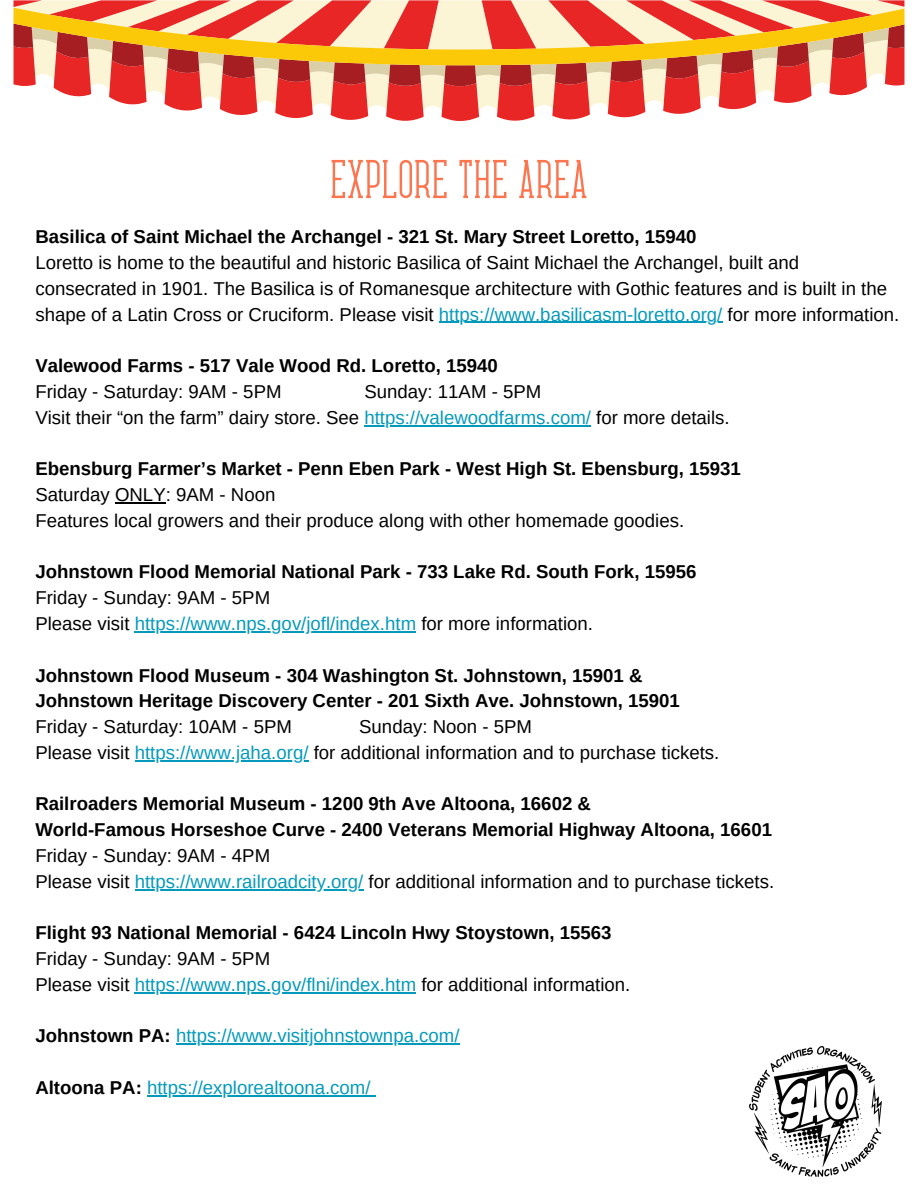
<style>
.page{position:relative;width:918px;height:1188px;background:#fff}
.page>*{position:absolute;margin:0;border:0;box-sizing:border-box;transform-origin:0 0}
.t1{font:54.6px "Carnival VP Regular";color:#fc754f}
.t2{font:18.6px/25.8px "Arimo";color:#000}
.t3{font:700 18.6px/25.8px "Arimo";color:#000}
.t4{font:18.6px "Arimo";color:#059abb}
.s1{color:#059abb}
.s2{font-weight:400}
.s3{color:#000}
.s4{font-weight:700;color:#000}
</style>
<div class="page">
<img style="left:749px;top:1046px;width:132px;height:131px">
<hr style="left:439px;top:322px;width:283px;height:1px;background:#059abb">
<hr style="left:364px;top:425px;width:227px;height:1px;background:#059abb">
<hr style="left:115px;top:502px;width:51px;height:2px;background:#000">
<hr style="left:135px;top:631px;width:281px;height:2px;background:#059abb">
<hr style="left:135px;top:760px;width:174px;height:1px;background:#059abb">
<hr style="left:135px;top:889px;width:228px;height:1px;background:#059abb">
<hr style="left:135px;top:992px;width:281px;height:2px;background:#059abb">
<hr style="left:176px;top:1044px;width:284px;height:1px;background:#059abb">
<hr style="left:147px;top:1095px;width:224px;height:2px;background:#059abb">
<svg style="left:14px;top:0;width:890px;height:121px"></svg>
<svg style="left:14px;top:65px;width:890px;height:22px;background:#db766b"></svg>
<svg style="left:14px;top:8px;width:890px;height:57px;background:#eb9959"></svg>
<p class="t1" style="left:330px;top:153px;width:260px">EXPLORE THE AREA</p>
<h1 class="t3" style="left:35px;top:224px;width:663px">Basilica of Saint Michael the Archangel - 321 St. Mary Street Loretto, 15940</h1>
<p class="t2" style="left:35px;top:250px;width:866px">Loretto is home to the beautiful and historic Basilica of Saint Michael the Archangel, built and consecrated in 1901. The Basilica is of Romanesque architecture with Gothic features and is built in the shape of a Latin Cross or Cruciform. Please visit <span class="s1">https://www.basilicasm-loretto.org/</span> for more information.</p>
<p class="t3" style="left:35px;top:353px;width:464px">Valewood Farms - 517 Vale Wood Rd. Loretto, 15940<br><span class="s2">Friday - Saturday: 9AM - 5PM</span></p>
<p class="t2" style="left:35px;top:379px;width:696px;text-indent:329px">Sunday: 11AM - 5PM<br>Visit their “on the farm” dairy store. See <span class="s1">https://valewoodfarms.com/</span> for more details.</p>
<p class="t3" style="left:35px;top:456px;width:707px">Ebensburg Farmer’s Market - Penn Eben Park - West High St. Ebensburg, 15931</p>
<p class="t2" style="left:35px;top:482px;width:242px">Saturday ONLY: 9AM - Noon</p>
<p class="t2" style="left:35px;top:508px;width:650px">Features local growers and their produce along with other homemade goodies.</p>
<p class="t3" style="left:35px;top:559px;width:663px">Johnstown Flood Memorial National Park - 733 Lake Rd. South Fork, 15956</p>
<p class="t2" style="left:35px;top:585px;width:236px">Friday - Sunday: 9AM - 5PM</p>
<p class="t4" style="left:35px;top:613px;width:559px"><span class="s3">Please visit</span> https://www.nps.gov/jofl/index.htm <span class="s3">for more information.</span></p>
<p class="t3" style="left:35px;top:662px;width:609px">Johnstown Flood Museum - 304 Washington St. Johnstown, 15901 &amp;</p>
<p class="t3" style="left:35px;top:688px;width:646px">Johnstown Heritage Discovery Center - 201 Sixth Ave. Johnstown, 15901</p>
<p class="t2" style="left:35px;top:714px;width:258px">Friday - Saturday: 10AM - 5PM</p>
<p class="t2" style="left:359px;top:714px;width:174px">Sunday: Noon - 5PM</p>
<p class="t2" style="left:35px;top:740px;width:686px">Please visit <span class="s1">https://www.jaha.org/</span> for additional information and to purchase tickets.</p>
<p class="t3" style="left:35px;top:791px;width:557px">Railroaders Memorial Museum - 1200 9th Ave Altoona, 16602 &amp;</p>
<p class="t3" style="left:35px;top:817px;width:738px">World-Famous Horseshoe Curve - 2400 Veterans Memorial Highway Altoona, 16601</p>
<p class="t2" style="left:35px;top:843px;width:236px">Friday - Sunday: 9AM - 4PM</p>
<p class="t2" style="left:35px;top:868px;width:740px">Please visit <span class="s1">https://www.railroadcity.org/</span> for additional information and to purchase tickets.</p>
<p class="t3" style="left:35px;top:920px;width:578px">Flight 93 National Memorial - 6424 Lincoln Hwy Stoystown, 15563</p>
<p class="t2" style="left:35px;top:946px;width:236px">Friday - Sunday: 9AM - 5PM</p>
<p class="t2" style="left:35px;top:972px;width:597px">Please visit <span class="s1">https://www.nps.gov/flni/index.htm</span> for additional information.</p>
<p class="t4" style="left:35px;top:1026px;width:426px"><span class="s4">Johnstown PA:</span> https://www.visitjohnstownpa.com/</p>
<p class="t4" style="left:35px;top:1077px;width:337px"><span class="s4">Altoona PA:</span> https://explorealtoona.com/</p>
</div>
